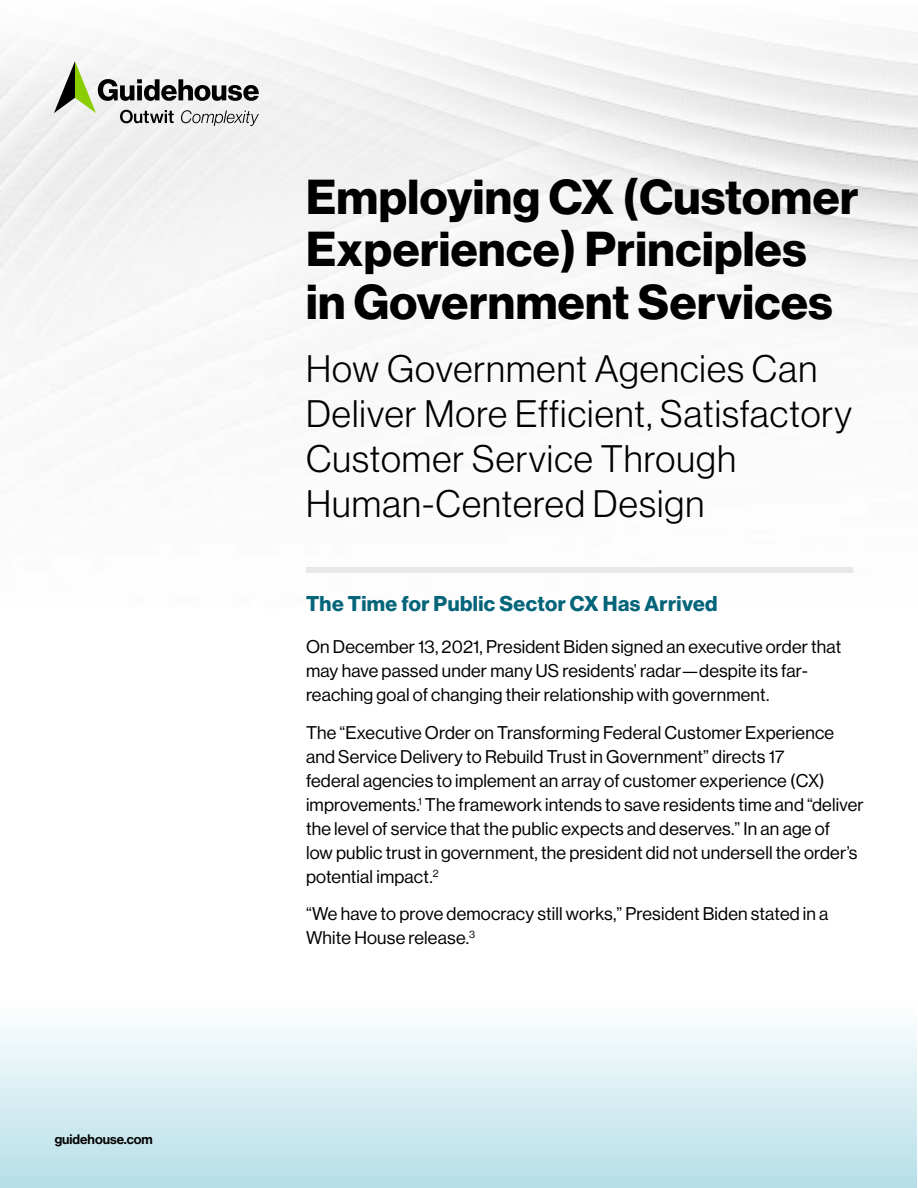
<style>
.page{position:relative;width:918px;height:1188px;background:#fff}
.page>*{position:absolute;margin:0;border:0;box-sizing:border-box;transform-origin:0 0}
.t1{font:48px/52.5px "N Haas Grotesk DS Pro 75 Bd";letter-spacing:.01em;color:#000}
.t2{font:37.5px/45px "N Haas Grotesk DS Pro 45 Lt";letter-spacing:.03em;color:#000}
.t3{font:21px "N Haas Grotesk DS Pro 75 Bd";letter-spacing:.02em;color:#03647a}
.t4{font:18px/24px "N Haas Grotesk DS Pro 55 Rg";letter-spacing:.01em;color:#000}
.t5{font:13.5px "N Haas Grotesk DS Pro 65 Md";color:#000}
</style>
<div class="page">
<div style="left:1px;top:1003px;width:916px;height:185px;background:linear-gradient(to bottom,#fff,#b5dee8)"></div>
<svg style="left:54px;top:61px;width:205px;height:65px"></svg>
<div style="left:306px;top:567px;width:547px;height:6px;background:#e8e8e8"></div>
<p class="t5" style="left:55px;top:1132px;width:100px">guidehouse.com</p>
<h1 class="t1" style="left:306px;top:172px;width:554px">Employing CX (Customer<br>Experience) Principles<br>in Government Services</h1>
<h2 class="t2" style="left:306px;top:346px;width:548px">How Government Agencies Can<br>Deliver More Efficient, Satisfactory<br>Customer Service Through<br>Human-Centered Design</h2>
<p class="t3" style="left:306px;top:592px;width:413px">The Time for Public Sector CX Has Arrived</p>
<p class="t4" style="left:306px;top:635px;width:537px">On December 13, 2021, President Biden signed an executive order that may have passed under many US residents’ radar—despite its far&shy;reaching goal of changing their relationship with government.</p>
<p class="t4" style="left:306px;top:721px;width:559px">The “Executive Order on Transforming Federal Customer Experience and Service Delivery to Rebuild Trust in Government” directs 17<br>federal agencies to implement an array of customer experience (CX) improvements.<sup>1</sup> The framework intends to save residents time and “deliver the level of service that the public expects and deserves.” In an age of<br>low public trust in government, the president did not undersell the order’s potential impact.<sup>2</sup></p>
<p class="t4" style="left:306px;top:902px;width:524px">“We have to prove democracy still works,” President Biden stated in a<br>White House release.<sup>3</sup></p>
</div>
